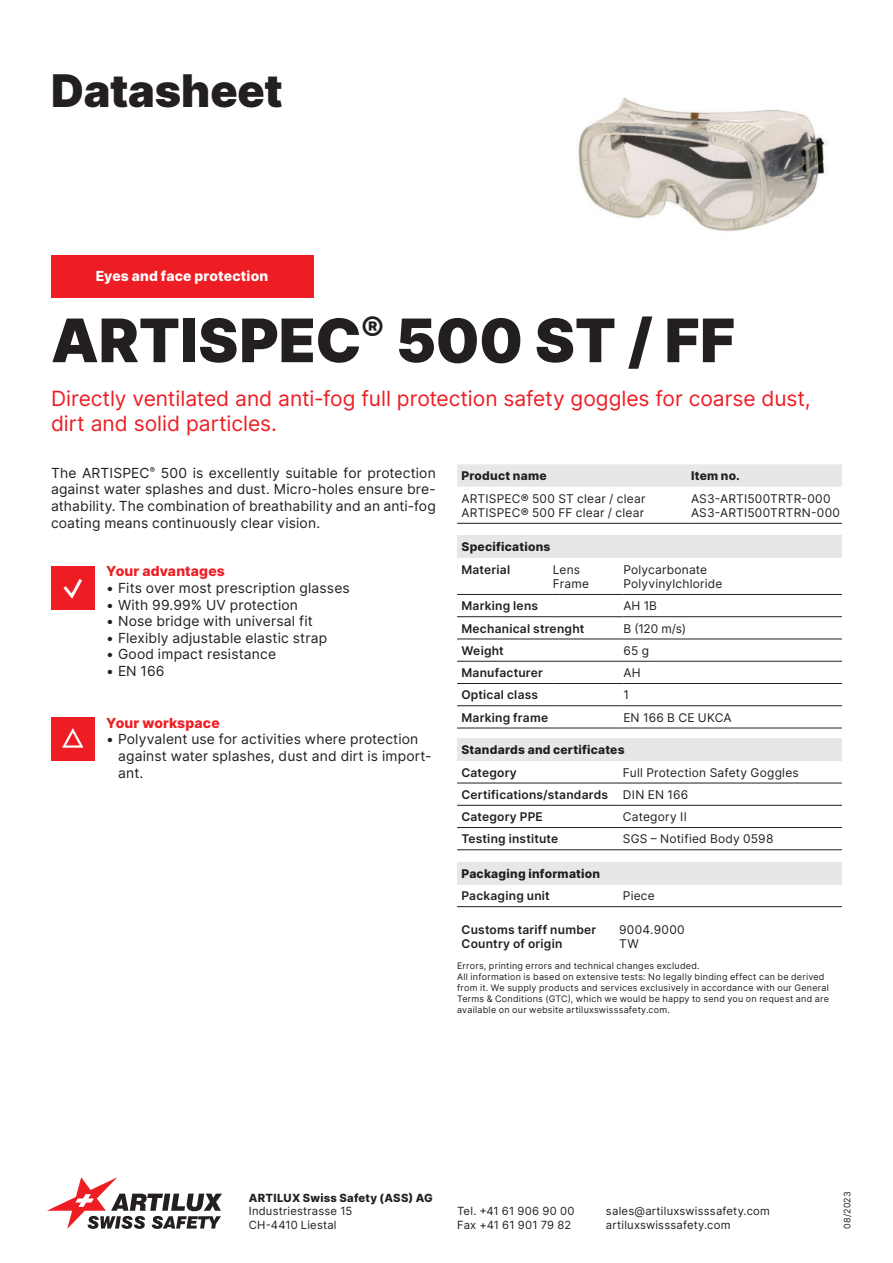
<style>
.page{position:relative;width:893px;height:1263px;background:#fff}
.page>*{position:absolute;margin:0;border:0;box-sizing:border-box;transform-origin:0 0}
.t1{font:900 60px "Inter";color:#231f20}
.t2{font:900 45px "Inter";letter-spacing:-.005em;color:#231f20}
.t3{font:21px/25.2px "Inter";color:#ee1d23}
.t4{font:13.8px/16.6px "Inter";letter-spacing:.01em;color:#231f20;text-align:justify}
.t5{font:800 13.8px "Inter";letter-spacing:.01em;color:#ee1d23}
.t6{font:800 13.8px "Inter";letter-spacing:.015em;color:#fff}
.t7{font:12px/14.4px "Inter";letter-spacing:.015em;color:#231f20}
.t8{font:600 12px "Inter";letter-spacing:.02em;color:#231f20}
.t9{font:800 12px "Inter";letter-spacing:.02em;color:#231f20}
.t10{font:11.25px/13.5px "Inter";letter-spacing:.02em;color:#231f20}
.t11{font:800 11.25px "Inter";letter-spacing:.025em;color:#231f20}
.t12{font:9px/10.8px "Inter";letter-spacing:.03em;color:#231f20}
.s1{font-weight:600}
</style>
<div class="page">
<svg style="left:47px;top:1177px;width:174px;height:52px"></svg>
<div style="left:51px;top:255px;width:262px;height:43px;background:#ee1d23"></div>
<div style="left:51px;top:566px;width:44px;height:44px;background:#ee1d23"></div>
<svg style="left:63px;top:579px;width:19px;height:20px"></svg>
<div style="left:51px;top:718px;width:44px;height:43px;background:#ee1d23"></div>
<svg style="left:62px;top:728px;width:22px;height:20px"></svg>
<div style="left:457px;top:464px;width:385px;height:23px;background:#e6e7e9"></div>
<hr style="left:457px;top:523px;width:234px;height:1px;background:#231f20">
<hr style="left:691px;top:523px;width:151px;height:1px;background:#231f20">
<div style="left:457px;top:535px;width:385px;height:23px;background:#e6e7e9"></div>
<hr style="left:457px;top:594px;width:96px;height:1px;background:#231f20">
<hr style="left:553px;top:594px;width:70px;height:1px;background:#231f20">
<hr style="left:623px;top:594px;width:219px;height:1px;background:#231f20">
<hr style="left:457px;top:616px;width:96px;height:1px;background:#231f20">
<hr style="left:553px;top:616px;width:70px;height:1px;background:#231f20">
<hr style="left:623px;top:616px;width:219px;height:1px;background:#231f20">
<hr style="left:457px;top:639px;width:96px;height:1px;background:#231f20">
<hr style="left:553px;top:639px;width:70px;height:1px;background:#231f20">
<hr style="left:623px;top:639px;width:219px;height:1px;background:#231f20">
<hr style="left:457px;top:661px;width:96px;height:1px;background:#231f20">
<hr style="left:553px;top:661px;width:70px;height:1px;background:#231f20">
<hr style="left:623px;top:661px;width:219px;height:1px;background:#231f20">
<hr style="left:457px;top:683px;width:96px;height:1px;background:#231f20">
<hr style="left:553px;top:683px;width:70px;height:1px;background:#231f20">
<hr style="left:623px;top:683px;width:219px;height:1px;background:#231f20">
<hr style="left:457px;top:705px;width:96px;height:1px;background:#231f20">
<hr style="left:553px;top:705px;width:70px;height:1px;background:#231f20">
<hr style="left:623px;top:705px;width:219px;height:1px;background:#231f20">
<hr style="left:457px;top:728px;width:96px;height:1px;background:#231f20">
<hr style="left:553px;top:728px;width:70px;height:1px;background:#231f20">
<hr style="left:623px;top:728px;width:219px;height:1px;background:#231f20">
<div style="left:457px;top:738px;width:385px;height:23px;background:#e6e7e9"></div>
<hr style="left:457px;top:783px;width:166px;height:1px;background:#231f20">
<hr style="left:623px;top:783px;width:219px;height:1px;background:#231f20">
<hr style="left:457px;top:805px;width:166px;height:1px;background:#231f20">
<hr style="left:623px;top:805px;width:219px;height:1px;background:#231f20">
<hr style="left:457px;top:827px;width:166px;height:1px;background:#231f20">
<hr style="left:623px;top:827px;width:219px;height:1px;background:#231f20">
<hr style="left:457px;top:849px;width:166px;height:1px;background:#231f20">
<hr style="left:623px;top:849px;width:219px;height:1px;background:#231f20">
<div style="left:457px;top:862px;width:385px;height:22px;background:#e6e7e9"></div>
<hr style="left:457px;top:906px;width:166px;height:1px;background:#231f20">
<hr style="left:623px;top:906px;width:219px;height:1px;background:#231f20">
<img style="left:578px;top:97px;width:250px;height:134px">
<h2 class="t2" style="left:51px;top:64px;width:233px">Datasheet</h2>
<p class="t6" style="left:96px;top:268px;width:174px">Eyes and face protection</p>
<h1 class="t1" style="left:51px;top:305px;width:686px">ARTISPEC<sup>®</sup> 500 ST / FF</h1>
<h3 class="t3" style="left:51px;top:385px;width:761px">Directly ventilated and anti-fog full protection safety goggles for coarse dust, dirt and solid particles.</h3>
<p class="t4" style="left:51px;top:464px;width:386px">The ARTISPEC<sup>®</sup> 500 is excellently suitable for protection against water splashes and dust. Micro-holes ensure bre&shy;athability. The combination of breathability and an anti-fog coating means continuously clear vision.</p>
<p class="t5" style="left:106px;top:563px;width:120px">Your advantages</p>
<p class="t4" style="left:106px;top:579px;width:245px">• Fits over most prescription glasses</p>
<p class="t4" style="left:106px;top:596px;width:193px">• With 99.99% UV protection</p>
<p class="t4" style="left:106px;top:613px;width:208px">• Nose bridge with universal fit</p>
<p class="t4" style="left:106px;top:629px;width:222px">• Flexibly adjustable elastic strap</p>
<p class="t4" style="left:106px;top:646px;width:171px">• Good impact resistance</p>
<p class="t4" style="left:106px;top:663px;width:60px">• EN 166</p>
<p class="t9" style="left:461px;top:469px;width:87px">Product name</p>
<p class="t9" style="left:691px;top:469px;width:50px">Item no.</p>
<p class="t7" style="left:461px;top:491px;width:186px">ARTISPEC® 500 ST clear / clear<br>ARTISPEC® 500 FF clear / clear</p>
<p class="t7" style="left:691px;top:491px;width:151px">AS3-ARTI500TRTR-000<br>AS3-ARTI500TRTRN-000</p>
<p class="t9" style="left:461px;top:540px;width:91px">Specifications</p>
<p class="t8" style="left:461px;top:562px;width:50px">Material</p>
<p class="t7" style="left:553px;top:562px;width:38px">Lens<br>Frame</p>
<p class="t7" style="left:623px;top:562px;width:101px">Polycarbonate<br>Polyvinylchloride</p>
<p class="t8" style="left:461px;top:599px;width:78px">Marking lens</p>
<p class="t7" style="left:623px;top:599px;width:35px">AH 1B</p>
<p class="t8" style="left:461px;top:621px;width:125px">Mechanical strenght</p>
<p class="t7" style="left:623px;top:621px;width:64px">B (120 m/s)</p>
<p class="t8" style="left:461px;top:643px;width:44px">Weight</p>
<p class="t7" style="left:623px;top:643px;width:27px">65 g</p>
<p class="t8" style="left:461px;top:666px;width:83px">Manufacturer</p>
<p class="t7" style="left:623px;top:665px;width:19px">AH</p>
<p class="t8" style="left:461px;top:688px;width:78px">Optical class</p>
<p class="t7" style="left:623px;top:688px;width:7px">1</p>
<p class="t8" style="left:461px;top:710px;width:88px">Marking frame</p>
<p class="t7" style="left:623px;top:710px;width:110px">EN 166 B CE UKCA</p>
<p class="t9" style="left:461px;top:743px;width:165px">Standards and certificates</p>
<p class="t8" style="left:461px;top:765px;width:57px">Category</p>
<p class="t5" style="left:106px;top:715px;width:115px">Your workspace</p>
<p class="t4" style="left:118px;top:731px;width:315px;text-align:left;text-indent:-12px">• Polyvalent use for activities where protection against water splashes, dust and dirt is import&shy;ant.</p>
<p class="t7" style="left:461px;top:761px;width:339px;line-height:22.2px;text-indent:162px">Full Protection Safety Goggles<br><span class="s1">Certifications/standards</span> DIN EN 166<br><span class="s1">Category PPE</span></p>
<p class="t7" style="left:623px;top:810px;width:65px">Category II</p>
<p class="t8" style="left:461px;top:832px;width:98px">Testing institute</p>
<p class="t7" style="left:623px;top:832px;width:152px">SGS – Notified Body 0598</p>
<p class="t9" style="left:461px;top:866px;width:140px">Packaging information</p>
<p class="t8" style="left:461px;top:889px;width:90px">Packaging unit</p>
<p class="t7" style="left:623px;top:889px;width:33px">Piece</p>
<p class="t8" style="left:462px;top:922px;width:136px">Customs tariff number</p>
<p class="t7" style="left:619px;top:922px;width:67px">9004.9000</p>
<p class="t8" style="left:462px;top:937px;width:102px">Country of origin</p>
<p class="t7" style="left:619px;top:937px;width:21px">TW</p>
<p class="t12" style="left:457px;top:960px;width:373px">Errors, printing errors and technical changes excluded.<br>All information is based on extensive tests: No legally binding effect can be derived from it. We supply products and services exclusively in accordance with our General Terms &amp; Conditions (GTC), which we would be happy to send you on request and are available on our website artiluxswisssafety.com.</p>
<p class="t11" style="left:249px;top:1190px;width:186px">ARTILUX Swiss Safety (ASS) AG</p>
<p class="t10" style="left:249px;top:1204px;width:105px">Industriestrasse 15<br>CH-4410 Liestal</p>
<p class="t10" style="left:457px;top:1204px;width:119px">Tel. +41 61 906 90 00<br>Fax +41 61 901 79 82</p>
<p class="t10" style="left:606px;top:1204px;width:165px">sales@artiluxswisssafety.com artiluxswisssafety.com</p>
<p class="t12" style="left:842px;top:1229px;width:39px;rotate:-90deg">08/2023</p>
</div>
